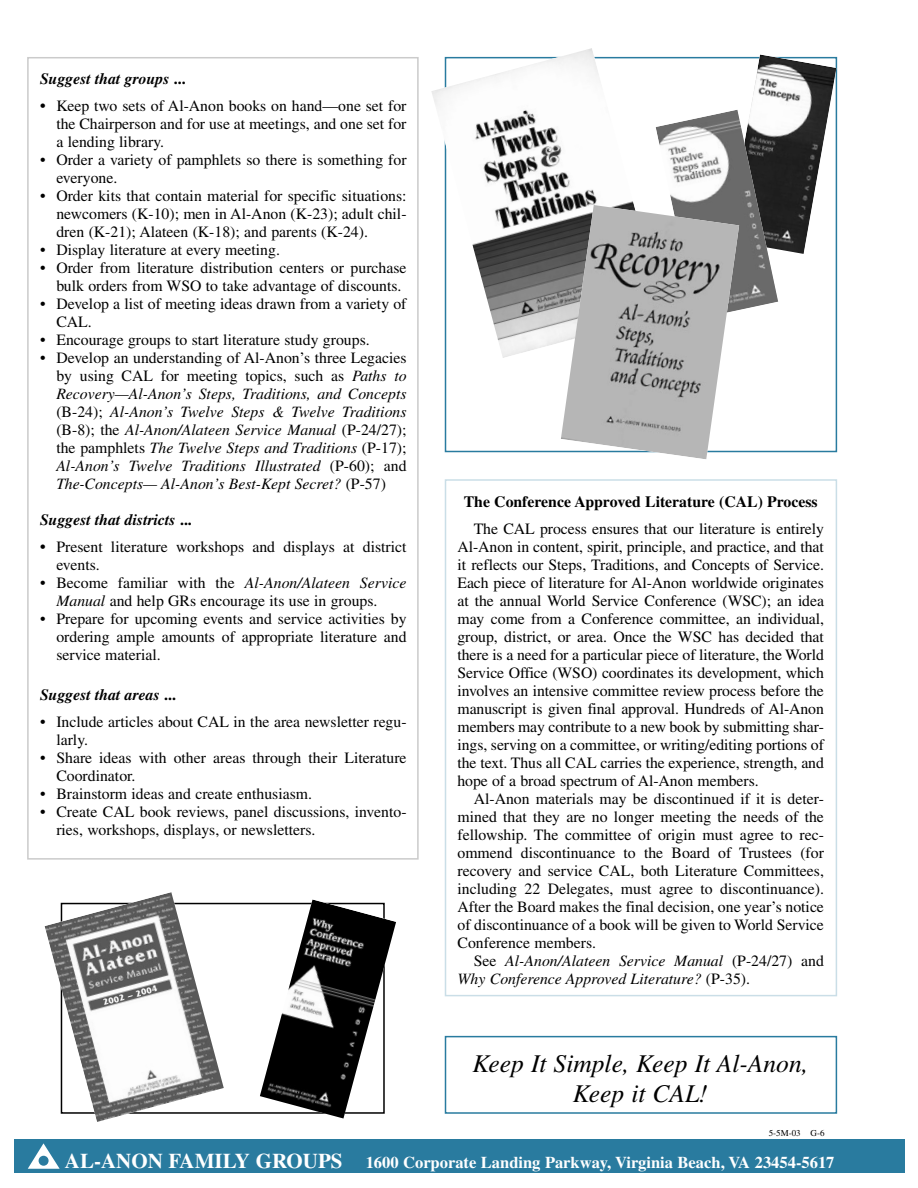
<style>
.page{position:relative;width:918px;height:1188px;background:#fff}
.page>*{position:absolute;margin:0;border:0;box-sizing:border-box;transform-origin:0 0}
.t1{font:italic 25.5px/30px "Times";color:#000;text-align:center}
.t2{font:700 16.5px "Times";color:#fff}
.t3{font:15.75px/18px "Times";color:#000}
.t4{font:italic 15.75px/18px "Times";color:#000;text-align:justify}
.t5{font:italic 700 15.75px "Times";color:#000}
.t6{font:700 15.75px "Times";color:#000}
.t7{font:9px "Times";color:#000}
.t8{font:700 9px "Friz Quadrata";color:#fff}
.s1{font-style:normal}
.s2{font-weight:700}
.s3{font-style:italic}
.s4{font-size:21px}
</style>
<div class="page">
<div style="left:14px;top:1139px;width:890px;height:34px;background:#297b9f"></div>
<div style="left:27px;top:57px;width:392px;height:803px;border:2px solid #cbcbcb"></div>
<div style="left:445px;top:479px;width:392px;height:517px;border:2px solid #cadee7"></div>
<div style="left:445px;top:1036px;width:392px;height:78px;border:2px solid #297b9f"></div>
<svg style="left:28px;top:1143px;width:32px;height:26px"></svg>
<div style="left:39px;top:1156px;width:10px;height:10px;background:#297b9f;border-radius:50%"></div>
<img style="left:45px;top:892px;width:179px;height:230px">
<img style="left:260px;top:899px;width:136px;height:220px">
<img style="left:431px;top:48px;width:225px;height:310px">
<svg style="left:656px;top:54px;width:180px;height:265px"></svg>
<img style="left:656px;top:110px;width:122px;height:209px">
<img style="left:561px;top:205px;width:178px;height:254px">
<p class="t5" style="left:40px;top:69px;width:147px">Suggest that groups <span class="s1">...</span></p>
<p class="t3" style="left:56px;top:96px;width:352px;text-align:justify;text-indent:-16px"><span class="s2">•</span> Keep two sets of Al-Anon books on hand—one set for the Chairperson and for use at meetings, and one set for a lending library.</p>
<p class="t3" style="left:56px;top:150px;width:352px;text-indent:-16px">• Order a variety of pamphlets so there is something for everyone.</p>
<p class="t3" style="left:56px;top:186px;width:352px;text-align:justify;text-indent:-16px">• Order kits that contain material for specific situations: newcomers (K-10); men in Al-Anon (K-23); adult chil&shy;dren (K-21); Alateen (K-18); and parents (K-24).</p>
<p class="t3" style="left:40px;top:240px;width:241px">• Display literature at every meeting.</p>
<p class="t3" style="left:56px;top:258px;width:352px;text-indent:-16px">• Order from literature distribution centers or purchase bulk orders from WSO to take advantage of discounts.</p>
<p class="t3" style="left:56px;top:294px;width:352px;text-indent:-16px">• Develop a list of meeting ideas drawn from a variety of<br>CAL.</p>
<p class="t3" style="left:40px;top:330px;width:331px">• Encourage groups to start literature study groups.</p>
<p class="t4" style="left:56px;top:348px;width:352px;text-indent:-16px"><span class="s1">• Develop an understanding of Al-Anon’s three Legacies by using CAL for meeting topics, such as</span> Paths to Recovery—Al-Anon’s Steps, Traditions, and Concepts <span class="s1">(B-24);</span> Al-Anon’s Twelve Steps &amp; Twelve Traditions <span class="s1">(B-8); the</span> Al-Anon/Alateen Service Manual <span class="s1">(P-24/27); the pamphlets</span> The Twelve Steps and Traditions <span class="s1">(P-17); </span>Al-Anon’s Twelve Traditions Illustrated <span class="s1">(P-60); and </span>The-Concepts— Al-Anon’s Best-Kept Secret? <span class="s1">(P-57)</span></p>
<p class="t5" style="left:40px;top:510px;width:153px">Suggest that districts <span class="s1">...</span></p>
<p class="t3" style="left:56px;top:537px;width:352px;text-indent:-16px"><span class="s2">•</span> Present literature workshops and displays at district events.</p>
<p class="t3" style="left:56px;top:573px;width:352px;text-indent:-16px">• Become familiar with the <span class="s3">Al-Anon/Alateen Service<br>Manual</span> and help GRs encourage its use in groups.</p>
<p class="t3" style="left:56px;top:609px;width:352px;text-align:justify;text-indent:-16px">• Prepare for upcoming events and service activities by ordering ample amounts of appropriate literature and service material.</p>
<p class="t5" style="left:40px;top:686px;width:137px">Suggest that areas <span class="s1">...</span></p>
<p class="t3" style="left:56px;top:713px;width:352px;text-indent:-16px">• Include articles about CAL in the area newsletter regu&shy;larly.</p>
<p class="t3" style="left:56px;top:749px;width:352px;text-indent:-16px">• Share ideas with other areas through their Literature<br>Coordinator.</p>
<p class="t3" style="left:40px;top:785px;width:273px">• Brainstorm ideas and create enthusiasm.</p>
<p class="t3" style="left:56px;top:803px;width:352px;text-indent:-16px">• Create CAL book reviews, panel discussions, invento&shy;ries, workshops, displays, or newsletters.</p>
<p class="t8" style="left:102px;top:998px;width:57px;rotate:-15deg">2002 – 2004</p>
<p class="t6" style="left:464px;top:492px;width:355px">The Conference Approved Literature (CAL) Process</p>
<p class="t3" style="left:458px;top:519px;width:368px;text-align:justify;text-indent:16px">The CAL process ensures that our literature is entirely Al-Anon in content, spirit, principle, and practice, and that it reflects our Steps, Traditions, and Concepts of Service.<br>Each piece of literature for Al-Anon worldwide originates at the annual World Service Conference (WSC); an idea may come from a Conference committee, an individual, group, district, or area. Once the WSC has decided that there is a need for a particular piece of literature, the World Service Office (WSO) coordinates its development, which involves an intensive committee review process before the manuscript is given final approval. Hundreds of Al-Anon members may contribute to a new book by submitting shar&shy;ings, serving on a committee, or writing/editing portions of the text. Thus all CAL carries the experience, strength, and hope of a broad spectrum of Al-Anon members.</p>
<p class="t3" style="left:458px;top:789px;width:368px;text-align:justify;text-indent:16px">Al-Anon materials may be discontinued if it is deter&shy;mined that they are no longer meeting the needs of the fellowship. The committee of origin must agree to rec&shy;ommend discontinuance to the Board of Trustees (for recovery and service CAL, both Literature Committees, including 22 Delegates, must agree to discontinuance).<br>After the Board makes the final decision, one year’s notice of discontinuance of a book will be given to World Service Conference members.</p>
<p class="t4" style="left:458px;top:951px;width:368px;text-indent:16px"><span class="s1">See</span> Al-Anon/Alateen Service Manual <span class="s1">(P-24/27) and<br></span>Why Conference Approved Literature? <span class="s1">(P-35).</span></p>
<h1 class="t1" style="left:472px;top:1048px;width:337px">Keep It Simple, Keep It Al-Anon,<br>Keep it CAL!</h1>
<p class="t7" style="left:769px;top:1128px;width:57px">5-5M-03 G-6</p>
<p class="t2" style="left:65px;top:1153px;width:771px"><span class="s4">AL-ANON FAMILY GROUPS</span> 1600 Corporate Landing Parkway, Virginia Beach, VA 23454-5617</p>
</div>
